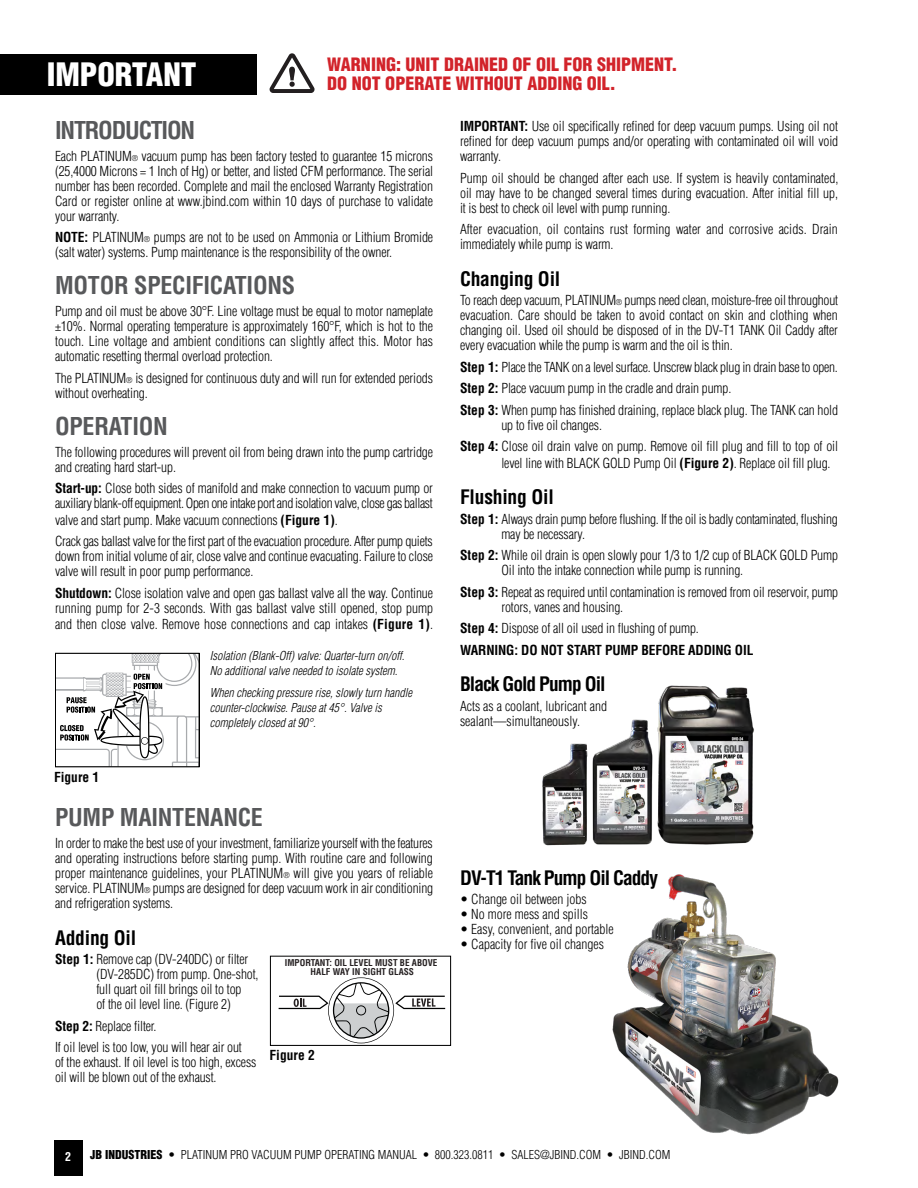
<style>
.page{position:relative;width:918px;height:1188px;background:#fff}
.page>*{position:absolute;margin:0;border:0;box-sizing:border-box;transform-origin:0 0}
.t1{font:900 condensed 31.5px "Helvetica LT Std";color:#fff}
.t2{font:700 condensed 24px "Helvetica LT Std";letter-spacing:-.01em;color:#58595b}
.t3{font:700 condensed 24px "Helvetica LT Std";letter-spacing:-.05em;color:#58595b}
.t4{font:700 condensed 19.5px "Helvetica LT Std";letter-spacing:-.05em;color:#000}
.t5{font:700 condensed 19.5px "Helvetica LT Std";letter-spacing:-.01em;color:#000}
.t6{font:900 condensed 18px/19.5px "Helvetica LT Std";color:#d2232a}
.t7{font:300 condensed 13.5px/15px "Helvetica LT Std";letter-spacing:-.01em;color:#000}
.t8{font:700 condensed 13.5px/21.5px "Helvetica LT Std";letter-spacing:-.01em;color:#000}
.t9{font:italic 300 condensed 12px/15px "Helvetica LT Std";color:#000}
.t10{font:300 condensed 12px "Helvetica LT Std";color:#000}
.t11{font:700 condensed 12px "Helvetica LT Std";color:#fff}
.t12{font:700 condensed 9.15px/9.1px "Helvetica LT Std";color:#252021;text-align:center}
.s1{font-size:7.8px}
.s2{font-weight:700}
.s3{font-weight:300}
.s4{font-weight:900}
</style>
<div class="page">
<div style="left:54px;top:1140px;width:28px;height:35px;background:#000"></div>
<svg style="left:57px;top:655px;width:141px;height:110px"></svg>
<div style="left:55px;top:653px;width:145px;height:114px;border:1px solid #000"></div>
<div style="left:0;top:54px;width:257px;height:40px;background:#000"></div>
<img style="left:542px;top:685px;width:212px;height:161px">
<svg style="left:278px;top:977px;width:168px;height:67px"></svg>
<div style="left:270px;top:956px;width:181px;height:90px;border:1px solid #000"></div>
<svg style="left:270px;top:53px;width:45px;height:40px"></svg>
<img style="left:612px;top:874px;width:227px;height:261px">
<h1 class="t1" style="left:47px;top:54px;width:152px">IMPORTANT</h1>
<h3 class="t6" style="left:327px;top:54px;width:352px">WARNING: UNIT DRAINED OF OIL FOR SHIPMENT.<br>DO NOT OPERATE WITHOUT ADDING OIL.</h3>
<h2 class="t3" style="left:55px;top:115px;width:142px">INTRODUCTION</h2>
<p class="t7" style="left:55px;top:148px;width:380px;text-align:justify">Each PLATINUM<span class="s1">®</span> vacuum pump has been factory tested to guarantee 15 microns (25,4000 Microns = 1 Inch of Hg) or better, and listed CFM performance. The serial number has been recorded. Complete and mail the enclosed Warranty Registration Card or register online at www.jbind.com within 10 days of purchase to validate your warranty.</p>
<p class="t7" style="left:55px;top:230px;width:380px"><span class="s2">NOTE:</span> PLATINUM<span class="s1">®</span> pumps are not to be used on Ammonia or Lithium Bromide (salt water) systems. Pump maintenance is the responsibility of the owner.</p>
<h2 class="t2" style="left:55px;top:271px;width:242px">MOTOR SPECIFICATIONS</h2>
<p class="t7" style="left:55px;top:304px;width:380px;text-align:justify">Pump and oil must be above 30°F. Line voltage must be equal to motor nameplate ±10%. Normal operating temperature is approximately 160°F, which is hot to the touch. Line voltage and ambient conditions can slightly affect this. Motor has automatic resetting thermal overload protection.</p>
<p class="t7" style="left:55px;top:370px;width:380px">The PLATINUM<span class="s1">®</span> is designed for continuous duty and will run for extended periods without overheating.</p>
<h2 class="t2" style="left:55px;top:411px;width:114px">OPERATION</h2>
<p class="t7" style="left:55px;top:444px;width:379px">The following procedures will prevent oil from being drawn into the pump cartridge and creating hard start-up.</p>
<p class="t7" style="left:55px;top:481px;width:379px"><span class="s2">Start-up:</span> Close both sides of manifold and make connection to vacuum pump or auxiliary blank-off equipment. Open one intake port and isolation valve, close gas ballast</p>
<p class="t7" style="left:55px;top:509px;width:379px;line-height:21.5px">valve and start pump. Make vacuum connections <span class="s2">(Figure 1)</span>.<br>Crack gas ballast valve for the first part of the evacuation procedure. After pump quiets</p>
<p class="t7" style="left:55px;top:549px;width:379px">down from initial volume of air, close valve and continue evacuating. Failure to close valve will result in poor pump performance.</p>
<p class="t7" style="left:55px;top:585px;width:380px"><span class="s2">Shutdown:</span> Close isolation valve and open gas ballast valve all the way. Continue running pump for 2-3 seconds. With gas ballast valve still opened, stop pump</p>
<p class="t7" style="left:55px;top:617px;width:378px">and then close valve. Remove hose connections and cap intakes <span class="s2">(Figure 1)</span>.</p>
<p class="t8" style="left:54px;top:767px;width:47px">Figure 1</p>
<p class="t9" style="left:210px;top:649px;width:196px">Isolation (Blank-Off) valve: Quarter-turn on/off.<br>No additional valve needed to isolate system.</p>
<p class="t9" style="left:210px;top:685px;width:204px">When checking pressure rise, slowly turn handle counter-clockwise. Pause at 45°. Valve is completely closed at 90°.</p>
<h2 class="t2" style="left:55px;top:803px;width:209px">PUMP MAINTENANCE</h2>
<p class="t7" style="left:55px;top:836px;width:380px;text-align:justify">In order to make the best use of your investment, familiarize yourself with the features and operating instructions before starting pump. With routine care and following proper maintenance guidelines, your PLATINUM<span class="s1">®</span> will give you years of reliable service. PLATINUM<span class="s1">®</span> pumps are designed for deep vacuum work in air conditioning and refrigeration systems.</p>
<h3 class="t5" style="left:55px;top:925px;width:83px">Adding Oil</h3>
<p class="t7" style="left:96px;top:952px;width:164px;text-indent:-41px"><span class="s2">Step 1:</span> Remove cap (DV-240DC) or filter (DV-285DC) from pump. One-shot, full quart oil fill brings oil to top<br>of the oil level line. (Figure 2)</p>
<p class="t7" style="left:55px;top:1015px;width:188px;line-height:21.5px"><span class="s2">Step 2:</span> Replace filter.<br>If oil level is too low, you will hear air out</p>
<p class="t7" style="left:55px;top:1055px;width:203px">of the exhaust. If oil level is too high, excess oil will be blown out of the exhaust.</p>
<p class="t12" style="left:285px;top:958px;width:154px">IMPORTANT: OIL LEVEL MUST BE ABOVE<br>HALF WAY IN SIGHT GLASS</p>
<p class="t8" style="left:270px;top:1044px;width:47px">Figure 2</p>
<p class="t7" style="left:460px;top:119px;width:380px;text-align:justify"><span class="s2">IMPORTANT:</span> Use oil specifically refined for deep vacuum pumps. Using oil not refined for deep vacuum pumps and/or operating with contaminated oil will void warranty.</p>
<p class="t7" style="left:460px;top:170px;width:380px;text-align:justify">Pump oil should be changed after each use. If system is heavily contaminated, oil may have to be changed several times during evacuation. After initial fill up, it is best to check oil level with pump running.</p>
<p class="t7" style="left:460px;top:222px;width:379px">After evacuation, oil contains rust forming water and corrosive acids. Drain immediately while pump is warm.</p>
<h3 class="t5" style="left:460px;top:267px;width:102px">Changing Oil</h3>
<p class="t7" style="left:460px;top:293px;width:380px;text-align:justify">To reach deep vacuum, PLATINUM<span class="s1">®</span> pumps need clean, moisture-free oil throughout evacuation. Care should be taken to avoid contact on skin and clothing when changing oil. Used oil should be disposed of in the DV-T1 TANK Oil Caddy after every evacuation while the pump is warm and the oil is thin.</p>
<p class="t7" style="left:460px;top:356px;width:380px;line-height:21.5px"><span class="s2">Step 1:</span> Place the TANK on a level surface. Unscrew black plug in drain base to open.<br><span class="s2">Step 2:</span> Place vacuum pump in the cradle and drain pump.<br><span class="s2">Step 3:</span> When pump has finished draining, replace black plug. The TANK can hold</p>
<p class="t7" style="left:460px;top:414px;width:380px;line-height:21.5px;text-indent:41px">up to five oil changes.<br><span class="s2">Step 4:</span> Close oil drain valve on pump. Remove oil fill plug and fill to top of oil</p>
<p class="t7" style="left:501px;top:455px;width:329px">level line with BLACK GOLD Pump Oil <span class="s2">(Figure 2)</span>. Replace oil fill plug.</p>
<h3 class="t5" style="left:460px;top:485px;width:95px">Flushing Oil</h3>
<p class="t7" style="left:501px;top:511px;width:338px;text-indent:-41px"><span class="s2">Step 1:</span> Always drain pump before flushing. If the oil is badly contaminated, flushing may be necessary.</p>
<p class="t7" style="left:501px;top:548px;width:338px;text-indent:-41px"><span class="s2">Step 2:</span> While oil drain is open slowly pour 1/3 to 1/2 cup of BLACK GOLD Pump<br>Oil into the intake connection while pump is running.</p>
<p class="t7" style="left:501px;top:584px;width:338px;text-indent:-41px"><span class="s2">Step 3:</span> Repeat as required until contamination is removed from oil reservoir, pump rotors, vanes and housing.</p>
<p class="t8" style="left:460px;top:617px;width:295px">Step 4: <span class="s3">Dispose of all oil used in flushing of pump.<br></span>WARNING: DO NOT START PUMP BEFORE ADDING OIL</p>
<h3 class="t4" style="left:460px;top:672px;width:147px">Black Gold Pump Oil</h3>
<p class="t7" style="left:460px;top:698px;width:148px">Acts as a coolant, lubricant and sealant—simultaneously.</p>
<h3 class="t4" style="left:460px;top:865px;width:199px">DV-T1 Tank Pump Oil Caddy</h3>
<p class="t7" style="left:460px;top:891px;width:128px">• Change oil between jobs</p>
<p class="t7" style="left:460px;top:906px;width:130px">• No more mess and spills</p>
<p class="t7" style="left:460px;top:921px;width:155px">• Easy, convenient, and portable</p>
<p class="t7" style="left:460px;top:936px;width:145px">• Capacity for five oil changes</p>
<p class="t11" style="left:65px;top:1149px;width:7px">2</p>
<p class="t10" style="left:90px;top:1147px;width:582px"><span class="s4">JB INDUSTRIES</span> • PLATINUM PRO VACUUM PUMP OPERATING MANUAL • 800.323.0811 • SALES@JBIND.COM • JBIND.COM</p>
</div>
